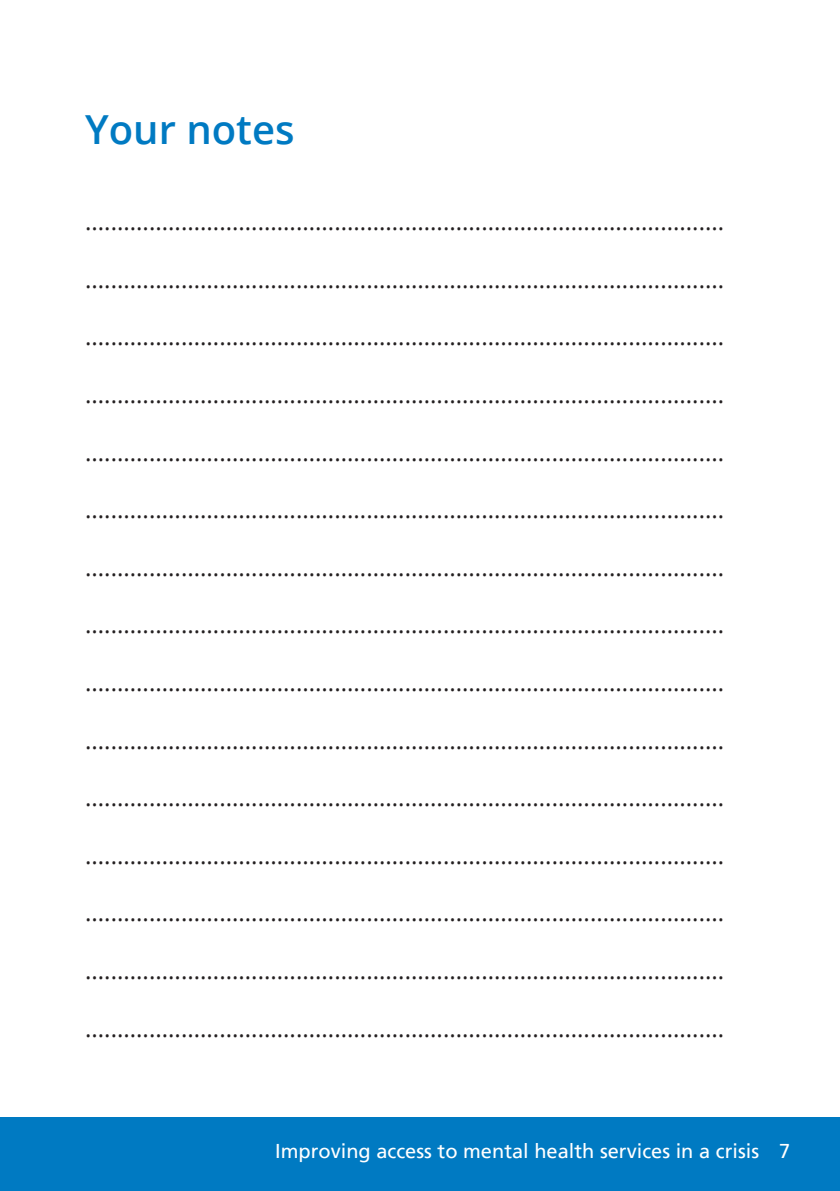
<style>
.page{position:relative;width:840px;height:1191px;background:#fff}
.page>*{position:absolute;margin:0;border:0;box-sizing:border-box;transform-origin:0 0}
.Heading__NHS{font:600 40px "Open Sans";color:#007ac2}
.Body_text{font:24px "Open Sans";color:#231f20}
.t1{font:20px "Frutiger";color:#fff}
</style>
<div class="page">
<div style="left:0;top:1117px;width:839px;height:74px;background:#007ac2"></div>
<p class="Heading__NHS" style="left:85px;top:102px;width:211px">Your notes</p>
<p class="Body_text" style="left:85px;top:205px;width:640px">....................................................................................................</p>
<p class="Body_text" style="left:85px;top:262px;width:640px">....................................................................................................</p>
<p class="Body_text" style="left:85px;top:320px;width:640px">....................................................................................................</p>
<p class="Body_text" style="left:85px;top:378px;width:640px">....................................................................................................</p>
<p class="Body_text" style="left:85px;top:435px;width:640px">....................................................................................................</p>
<p class="Body_text" style="left:85px;top:493px;width:640px">....................................................................................................</p>
<p class="Body_text" style="left:85px;top:550px;width:640px">....................................................................................................</p>
<p class="Body_text" style="left:85px;top:608px;width:640px">....................................................................................................</p>
<p class="Body_text" style="left:85px;top:666px;width:640px">....................................................................................................</p>
<p class="Body_text" style="left:85px;top:723px;width:640px">....................................................................................................</p>
<p class="Body_text" style="left:85px;top:781px;width:640px">....................................................................................................</p>
<p class="Body_text" style="left:85px;top:838px;width:640px">....................................................................................................</p>
<p class="Body_text" style="left:85px;top:896px;width:640px">....................................................................................................</p>
<p class="Body_text" style="left:85px;top:954px;width:640px">....................................................................................................</p>
<p class="Body_text" style="left:85px;top:1011px;width:640px">....................................................................................................</p>
<p class="t1" style="left:275px;top:1139px;width:516px">Improving access to mental health services in a crisis 7</p>
</div>
